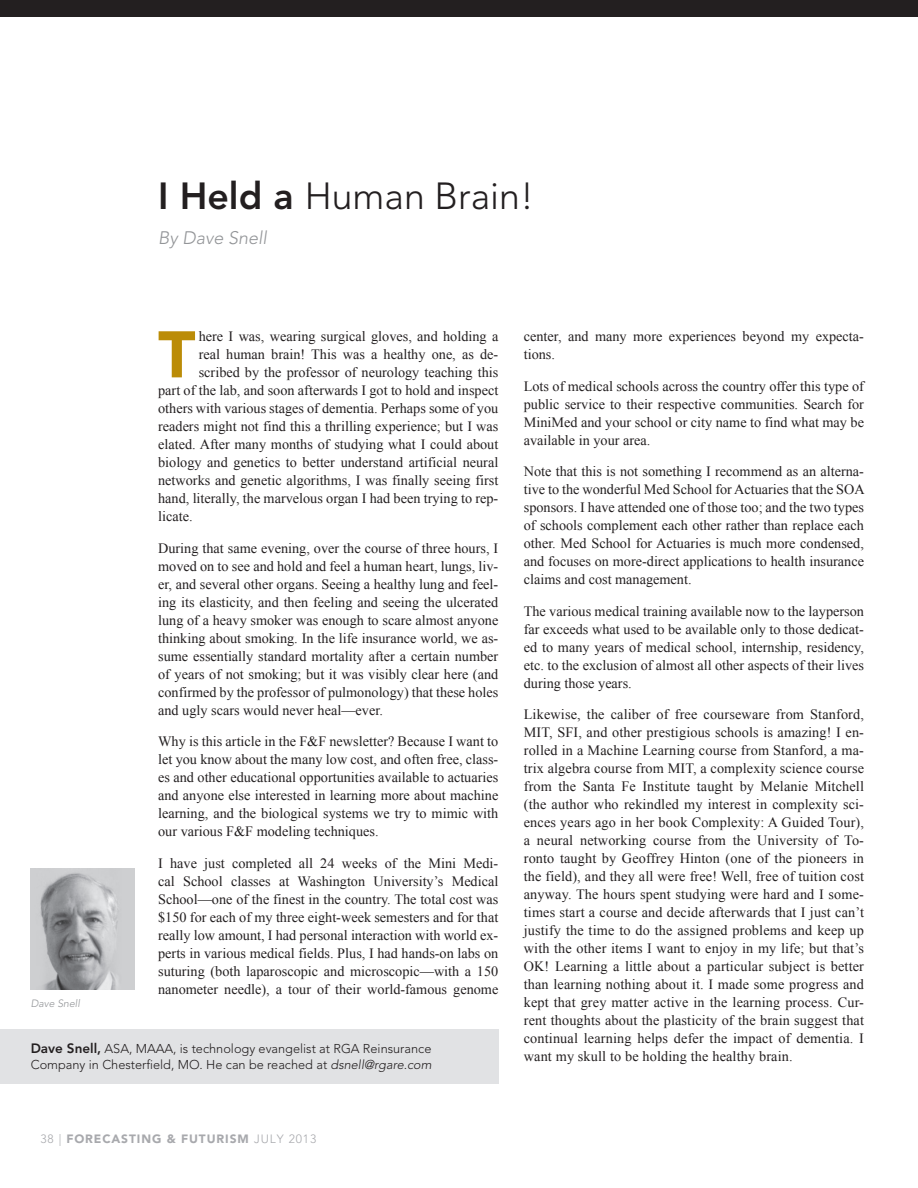
<style>
.page{position:relative;width:918px;height:1188px;background:#fff}
.page>*{position:absolute;margin:0;border:0;box-sizing:border-box;transform-origin:0 0}
.Body_with_Drop_cap{font:900 65.1px "Avenir LT Std";color:#bb8c07}
.Headers_for_Articles{font:300 37.5px "Avenir LT Std";color:#231f20}
.BY_LINE{font:italic 300 18px "Avenir LT Std";color:#939598}
.Body_general{font:14.25px/18px "Times New Roman";color:#231f20;text-align:justify}
.Body_with_Drop_cap-2{font:14.25px "Times New Roman";color:#231f20}
.Author_bio_format{font:300 12.75px/15.8px "Avenir LT Std";color:#231f20}
.t1{font:900 12px "Avenir LT Std";letter-spacing:.075em;color:#a8a9ad}
.t2{font:italic 300 10.5px "Avenir LT Std";color:#939598}
.s1{font-weight:800}
.s2{font-weight:800;font-size:13.5px}
.s3{font-style:italic}
.s4{font-weight:300}
</style>
<div class="page">
<div style="left:0;top:1029px;width:498px;height:54px;background:#e1e2e4"></div>
<div style="left:0;top:0;width:918px;height:16px;background:#231f20"></div>
<img style="left:31px;top:868px;width:103px;height:121px">
<p class="Headers_for_Articles" style="left:158px;top:174px;width:377px"><span class="s1">I Held a</span> Human Brain!</p>
<p class="BY_LINE" style="left:158px;top:227px;width:110px">By Dave Snell</p>
<p class="Body_with_Drop_cap" style="left:158px;top:315px;width:39px">T</p>
<p class="Body_with_Drop_cap-2" style="left:199px;top:327px;width:301px">here I was, wearing surgical gloves, and holding a</p>
<p class="Body_with_Drop_cap-2" style="left:199px;top:345px;width:301px">real human brain! This was a healthy one, as de-</p>
<p class="Body_with_Drop_cap-2" style="left:199px;top:363px;width:301px">scribed by the professor of neurology teaching this</p>
<p class="Body_with_Drop_cap-2" style="left:158px;top:381px;width:342px">part of the lab, and soon afterwards I got to hold and inspect</p>
<p class="Body_with_Drop_cap-2" style="left:158px;top:399px;width:342px">others with various stages of dementia. Perhaps some of you</p>
<p class="Body_with_Drop_cap-2" style="left:158px;top:417px;width:342px">readers might not find this a thrilling experience; but I was</p>
<p class="Body_with_Drop_cap-2" style="left:158px;top:435px;width:342px">elated. After many months of studying what I could about</p>
<p class="Body_with_Drop_cap-2" style="left:158px;top:453px;width:342px">biology and genetics to better understand artificial neural</p>
<p class="Body_with_Drop_cap-2" style="left:158px;top:471px;width:342px">networks and genetic algorithms, I was finally seeing first</p>
<p class="Body_with_Drop_cap-2" style="left:158px;top:489px;width:342px">hand, literally, the marvelous organ I had been trying to rep-</p>
<p class="Body_with_Drop_cap-2" style="left:158px;top:507px;width:36px">licate.</p>
<p class="Body_general" style="left:158px;top:539px;width:342px">During that same evening, over the course of three hours, I moved on to see and hold and feel a human heart, lungs, liv&shy;er, and several other organs. Seeing a healthy lung and feel&shy;ing its elasticity, and then feeling and seeing the ulcerated lung of a heavy smoker was enough to scare almost anyone thinking about smoking. In the life insurance world, we as&shy;sume essentially standard mortality after a certain number of years of not smoking; but it was visibly clear here (and confirmed by the professor of pulmonology) that these holes and ugly scars would never heal—ever.</p>
<p class="Body_general" style="left:158px;top:732px;width:342px">Why is this article in the F&amp;F newsletter? Because I want to let you know about the many low cost, and often free, class&shy;es and other educational opportunities available to actuaries and anyone else interested in learning more about machine learning, and the biological systems we try to mimic with our various F&amp;F modeling techniques.</p>
<p class="Body_general" style="left:158px;top:854px;width:342px">I have just completed all 24 weeks of the Mini Medi&shy;cal School classes at Washington University’s Medical School—one of the finest in the country. The total cost was $150 for each of my three eight-week semesters and for that really low amount, I had personal interaction with world ex&shy;perts in various medical fields. Plus, I had hands-on labs on suturing (both laparoscopic and microscopic—with a 150 nanometer needle), a tour of their world-famous genome</p>
<p class="t2" style="left:31px;top:997px;width:51px">Dave Snell</p>
<p class="Author_bio_format" style="left:31px;top:1041px;width:402px"><span class="s2">Dave Snell,</span> ASA, MAAA, is technology evangelist at RGA Reinsurance<br>Company in Chesterfield, MO. He can be reached at <span class="s3">dsnell@rgare.com</span></p>
<p class="Body_general" style="left:524px;top:327px;width:342px">center, and many more experiences beyond my expecta&shy;tions.</p>
<p class="Body_general" style="left:524px;top:377px;width:342px">Lots of medical schools across the country offer this type of public service to their respective communities. Search for MiniMed and your school or city name to find what may be available in your area.</p>
<p class="Body_general" style="left:524px;top:462px;width:342px">Note that this is not something I recommend as an alterna&shy;tive to the wonderful Med School for Actuaries that the SOA sponsors. I have attended one of those too; and the two types of schools complement each other rather than replace each other. Med School for Actuaries is much more condensed, and focuses on more-direct applications to health insurance claims and cost management.</p>
<p class="Body_general" style="left:524px;top:602px;width:342px">The various medical training available now to the layperson far exceeds what used to be available only to those dedicat&shy;ed to many years of medical school, internship, residency, etc. to the exclusion of almost all other aspects of their lives during those years.</p>
<p class="Body_general" style="left:524px;top:705px;width:342px">Likewise, the caliber of free courseware from Stanford, MIT, SFI, and other prestigious schools is amazing! I en&shy;rolled in a Machine Learning course from Stanford, a ma&shy;trix algebra course from MIT, a complexity science course from the Santa Fe Institute taught by Melanie Mitchell (the author who rekindled my interest in complexity sci&shy;ences years ago in her book Complexity: A Guided Tour), a neural networking course from the University of To&shy;ronto taught by Geoffrey Hinton (one of the pioneers in the field), and they all were free! Well, free of tuition cost anyway. The hours spent studying were hard and I some&shy;times start a course and decide afterwards that I just can’t justify the time to do the assigned problems and keep up with the other items I want to enjoy in my life; but that’s OK! Learning a little about a particular subject is better than learning nothing about it. I made some progress and kept that grey matter active in the learning process. Cur&shy;rent thoughts about the plasticity of the brain suggest that continual learning helps defer the impact of dementia. I want my skull to be holding the healthy brain.</p>
<p class="t1" style="left:40px;top:1132px;width:277px"><span class="s4">38 |</span> FORECASTING &amp; FUTURISM <span class="s4">JULY 2013</span></p>
</div>
